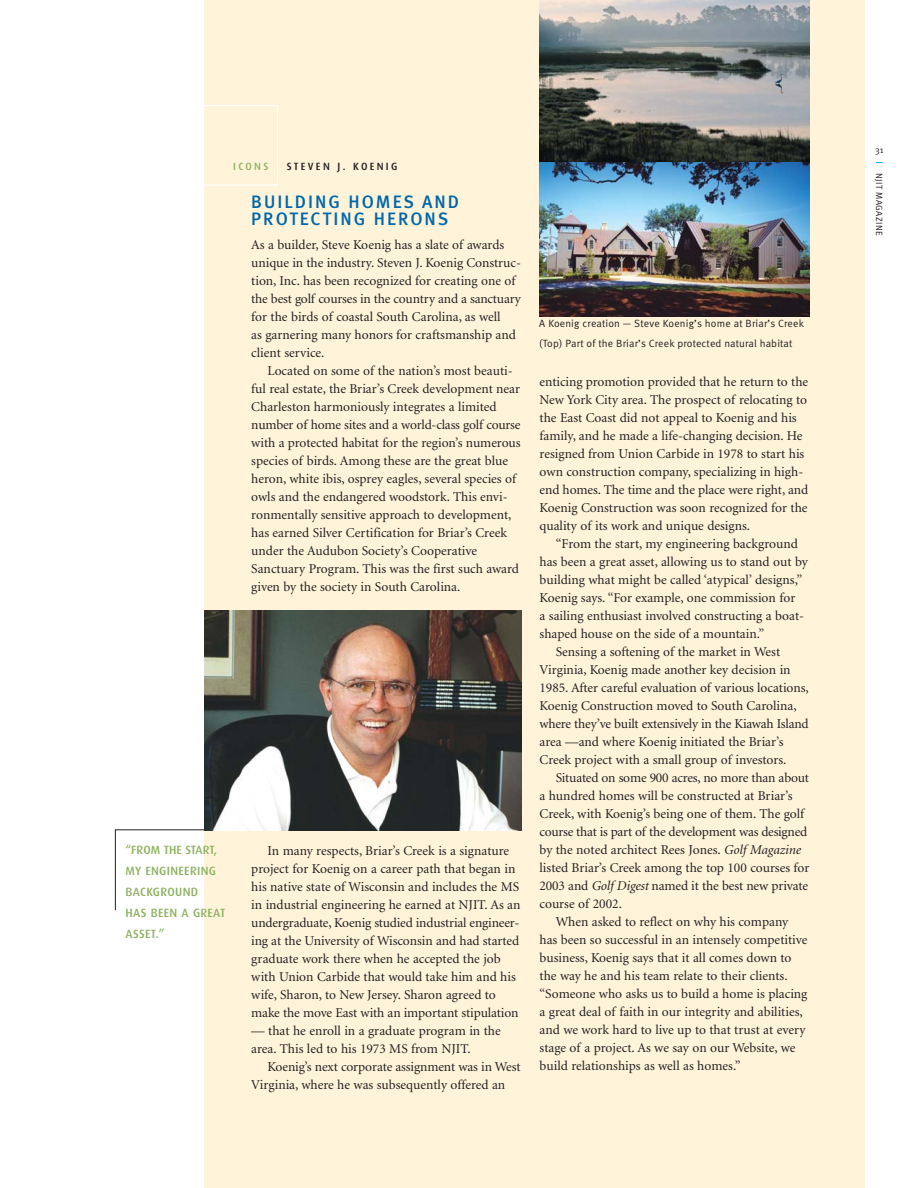
<style>
.page{position:relative;width:918px;height:1188px;background:#fff}
.page>*{position:absolute;margin:0;border:0;box-sizing:border-box;transform-origin:0 0}
.t1{font:500 18px/16.5px "Meta";letter-spacing:.11em;color:#0067ab}
.t2{font:13.5px/18px "Minion";color:#231f20}
.t3{font:13.5px "Minion";letter-spacing:-.02em;color:#231f20}
.t4{font:500 12px/21px "Dax";letter-spacing:.025em;color:#8fb162}
.t5{font:10.5px/20.2px "Meta Normal";letter-spacing:.015em;color:#231f20}
.t6{font:500 10.5px "Dax";letter-spacing:.22em;color:#231f20}
.t7{font:500 10.5px "Dax";letter-spacing:.22em;color:#8fb162}
.t8{font:9px "Meta Normal";letter-spacing:.055em;color:#231f20}
.s1{font-style:italic}
</style>
<div class="page">
<div style="left:204px;top:0;width:660px;height:1188px;background:#fff4da"></div>
<div style="left:200px;top:105px;width:78px;height:80px;border:1px solid #fff"></div>
<svg style="left:115px;top:829px;width:90px;height:82px"></svg>
<img style="left:204px;top:610px;width:318px;height:220px">
<img style="left:539px;top:0;width:271px;height:162px">
<img style="left:539px;top:162px;width:271px;height:155px">
<p class="t7" style="left:233px;top:161px;width:37px">ICONS</p>
<p class="t6" style="left:287px;top:161px;width:112px">STEVEN J. KOENIG</p>
<h1 class="t1" style="left:251px;top:195px;width:209px">BUILDING HOMES AND<br>PROTECTING HERONS</h1>
<p class="t2" style="left:251px;top:236px;width:271px">As a builder, Steve Koenig has a slate of awards unique in the industry. Steven J. Koenig Construc&shy;tion, Inc. has been recognized for creating one of the best golf courses in the country and a sanctuary for the birds of coastal South Carolina, as well<br>as garnering many honors for craftsmanship and client service.</p>
<p class="t2" style="left:251px;top:362px;width:271px;text-indent:16px">Located on some of the nation’s most beauti&shy;ful real estate, the Briar’s Creek development near Charleston harmoniously integrates a limited number of home sites and a world-class golf course with a protected habitat for the region’s numerous species of birds. Among these are the great blue heron, white ibis, osprey eagles, several species of owls and the endangered woodstork. This envi&shy;ronmentally sensitive approach to development, has earned Silver Certification for Briar’s Creek under the Audubon Society’s Cooperative Sanctuary Program. This was the first such award given by the society in South Carolina.</p>
<p class="t4" style="left:126px;top:840px;width:101px">“FROM THE START,<br>MY ENGINEERING<br>BACKGROUND<br>HAS BEEN A GREAT<br>ASSET.”</p>
<p class="t2" style="left:251px;top:843px;width:271px;text-indent:16px">In many respects, Briar’s Creek is a signature project for Koenig on a career path that began in his native state of Wisconsin and includes the MS in industrial engineering he earned at NJIT. As an undergraduate, Koenig studied industrial engineer&shy;ing at the University of Wisconsin and had started graduate work there when he accepted the job with Union Carbide that would take him and his wife, Sharon, to New Jersey. Sharon agreed to make the move East with an important stipulation</p>
<p class="t2" style="left:251px;top:1023px;width:251px">— that he enroll in a graduate program in the area. This led to his 1973 MS from NJIT.</p>
<p class="t2" style="left:251px;top:1059px;width:271px;text-indent:16px">Koenig’s next corporate assignment was in West<br>Virginia, where he was subsequently offered an</p>
<p class="t5" style="left:539px;top:314px;width:266px">A Koenig creation — Steve Koenig’s home at Briar’s Creek (Top) Part of the Briar’s Creek protected natural habitat</p>
<p class="t2" style="left:540px;top:374px;width:270px">enticing promotion provided that he return to the New York City area. The prospect of relocating to the East Coast did not appeal to Koenig and his family, and he made a life-changing decision. He resigned from Union Carbide in 1978 to start his own construction company, specializing in high&shy;end homes. The time and the place were right, and Koenig Construction was soon recognized for the quality of its work and unique designs.</p>
<p class="t2" style="left:556px;top:536px;width:244px">“From the start, my engineering background</p>
<p class="t2" style="left:540px;top:554px;width:270px">has been a great asset, allowing us to stand out by</p>
<p class="t2" style="left:540px;top:572px;width:264px">building what might be called ‘atypical’ designs,”</p>
<p class="t2" style="left:540px;top:590px;width:257px">Koenig says. “For example, one commission for</p>
<p class="t2" style="left:540px;top:608px;width:266px">a sailing enthusiast involved constructing a boat-</p>
<p class="t2" style="left:540px;top:626px;width:226px">shaped house on the side of a mountain.”</p>
<p class="t2" style="left:556px;top:644px;width:226px">Sensing a softening of the market in West</p>
<p class="t2" style="left:540px;top:662px;width:253px">Virginia, Koenig made another key decision in</p>
<p class="t2" style="left:540px;top:680px;width:271px">1985. After careful evaluation of various locations,</p>
<p class="t2" style="left:540px;top:698px;width:259px">Koenig Construction moved to South Carolina,</p>
<p class="t2" style="left:540px;top:716px;width:271px">where they’ve built extensively in the Kiawah Island</p>
<p class="t2" style="left:540px;top:734px;width:245px">area —and where Koenig initiated the Briar’s</p>
<p class="t2" style="left:540px;top:752px;width:248px">Creek project with a small group of investors.</p>
<p class="t2" style="left:556px;top:770px;width:255px">Situated on some 900 acres, no more than about</p>
<p class="t2" style="left:540px;top:788px;width:255px">a hundred homes will be constructed at Briar’s</p>
<p class="t2" style="left:540px;top:806px;width:266px">Creek, with Koenig’s being one of them. The golf</p>
<p class="t3" style="left:540px;top:827px;width:269px">course that is part of the development was designed</p>
<p class="t2" style="left:540px;top:842px;width:263px">by the noted architect Rees Jones. <span class="s1">Golf Magazine</span></p>
<p class="t2" style="left:540px;top:860px;width:271px">listed Briar’s Creek among the top 100 courses for</p>
<p class="t2" style="left:540px;top:878px;width:270px">2003 and <span class="s1">Golf Digest</span> named it the best new private</p>
<p class="t2" style="left:540px;top:896px;width:84px">course of 2002.</p>
<p class="t2" style="left:556px;top:914px;width:234px">When asked to reflect on why his company</p>
<p class="t2" style="left:540px;top:932px;width:269px">has been so successful in an intensely competitive</p>
<p class="t2" style="left:540px;top:950px;width:254px">business, Koenig says that it all comes down to</p>
<p class="t2" style="left:540px;top:968px;width:250px">the way he and his team relate to their clients.</p>
<p class="t2" style="left:540px;top:986px;width:269px">“Someone who asks us to build a home is placing</p>
<p class="t2" style="left:540px;top:1004px;width:265px">a great deal of faith in our integrity and abilities,</p>
<p class="t2" style="left:540px;top:1022px;width:267px">and we work hard to live up to that trust at every</p>
<p class="t2" style="left:540px;top:1040px;width:258px">stage of a project. As we say on our Website, we</p>
<p class="t2" style="left:540px;top:1058px;width:203px">build relationships as well as homes.”</p>
<p class="t8" style="left:875px;top:147px;width:10px">31</p>
<p class="t8" style="left:883px;top:173px;width:65px;rotate:90deg">NJIT MAGAZINE</p>
</div>
